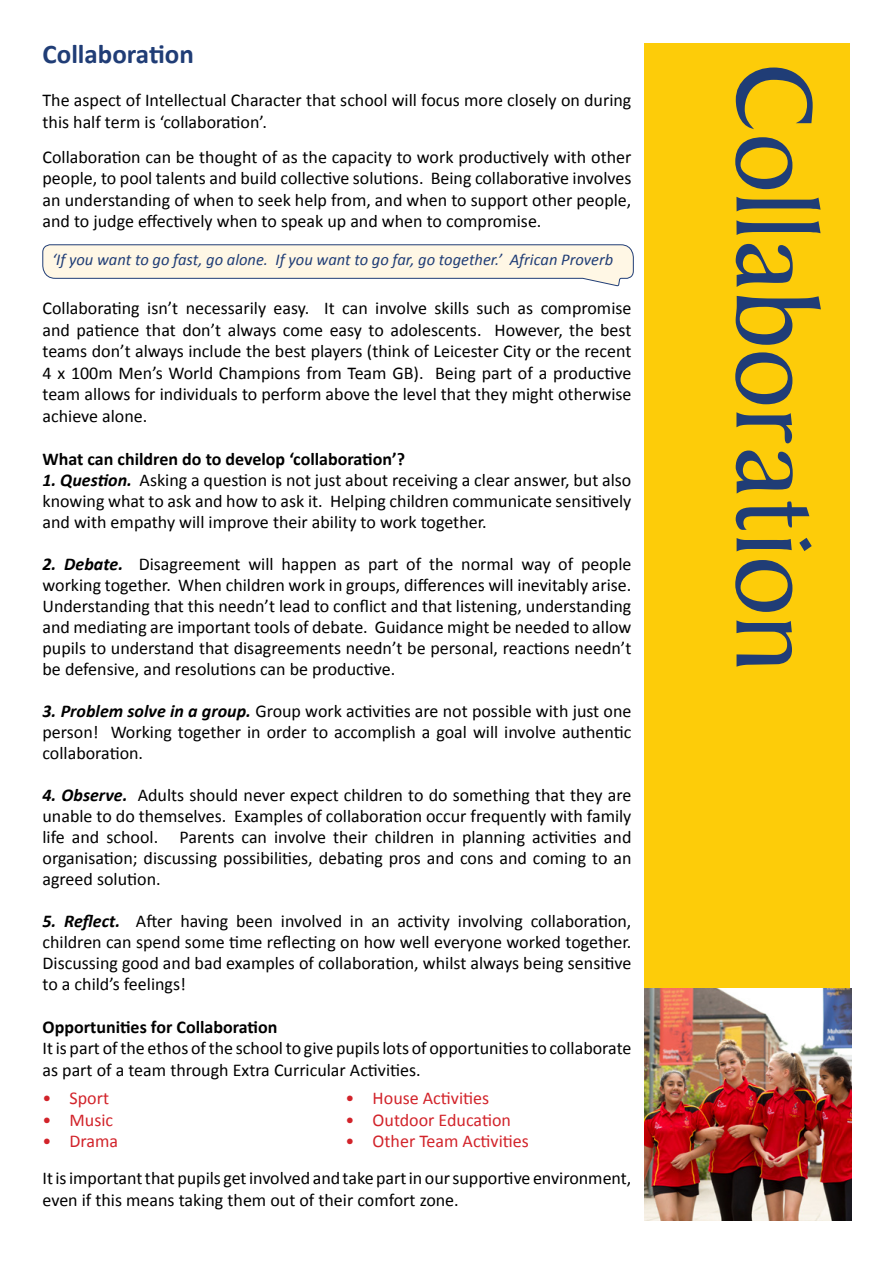
<style>
.page{position:relative;width:893px;height:1263px;background:#fff}
.page>*{position:absolute;margin:0;border:0;box-sizing:border-box;transform-origin:0 0}
.t1{font:108px "Baker Signet";color:#203d76}
.t2{font:700 27px "Calibri";color:#203d76}
.t3{font:18px/21px "Calibri";color:#000;text-align:justify}
.t4{font:700 18px "Calibri";color:#000}
.t5{font:18px "Calibri";color:#d2232a}
.t6{font:italic 16.5px "Calibri";color:#203d76}
.s1{font-weight:700;font-style:italic}
</style>
<div class="page">
<svg style="left:42px;top:244px;width:592px;height:42px"></svg>
<div style="left:644px;top:43px;width:206px;height:1177px;background:#fdcc09"></div>
<img style="left:644px;top:988px;width:207px;height:232px">
<h2 class="t2" style="left:43px;top:37px;width:153px">Collaboration</h2>
<p class="t3" style="left:43px;top:89px;width:590px;line-height:21.6px">The aspect of Intellectual Character that school will focus more closely on during this half term is ‘collaboration’.</p>
<p class="t3" style="left:43px;top:146px;width:590px;line-height:21.6px">Collaboration can be thought of as the capacity to work productively with other people, to pool talents and build collective solutions. Being collaborative involves an understanding of when to seek help from, and when to support other people, and to judge effectively when to speak up and when to compromise.</p>
<p class="t6" style="left:52px;top:249px;width:563px">‘If you want to go fast, go alone. If you want to go far, go together.’ African Proverb</p>
<p class="t3" style="left:43px;top:297px;width:590px;line-height:21.6px">Collaborating isn’t necessarily easy. It can involve skills such as compromise and patience that don’t always come easy to adolescents. However, the best teams don’t always include the best players (think of Leicester City or the recent 4 x 100m Men’s World Champions from Team GB). Being part of a productive team allows for individuals to perform above the level that they might otherwise achieve alone.</p>
<p class="t4" style="left:43px;top:447px;width:364px">What can children do to develop ‘collaboration’?</p>
<p class="t3" style="left:43px;top:469px;width:590px"><span class="s1">1. Question.</span> Asking a question is not just about receiving a clear answer, but also knowing what to ask and how to ask it. Helping children communicate sensitively and with empathy will improve their ability to work together.</p>
<p class="t3" style="left:43px;top:553px;width:590px"><span class="s1">2. Debate.</span> Disagreement will happen as part of the normal way of people working together. When children work in groups, differences will inevitably arise.<br>Understanding that this needn’t lead to conflict and that listening, understanding and mediating are important tools of debate. Guidance might be needed to allow pupils to understand that disagreements needn’t be personal, reactions needn’t be defensive, and resolutions can be productive.</p>
<p class="t3" style="left:43px;top:700px;width:590px"><span class="s1">3. Problem solve in a group.</span> Group work activities are not possible with just one person! Working together in order to accomplish a goal will involve authentic collaboration.</p>
<p class="t3" style="left:43px;top:784px;width:590px"><span class="s1">4. Observe.</span> Adults should never expect children to do something that they are unable to do themselves. Examples of collaboration occur frequently with family life and school. Parents can involve their children in planning activities and organisation; discussing possibilities, debating pros and cons and coming to an agreed solution.</p>
<p class="t3" style="left:43px;top:910px;width:590px"><span class="s1">5. Reflect.</span> After having been involved in an activity involving collaboration, children can spend some time reflecting on how well everyone worked together.<br>Discussing good and bad examples of collaboration, whilst always being sensitive to a child’s feelings!</p>
<p class="t4" style="left:43px;top:1015px;width:236px">Opportunities for Collaboration</p>
<p class="t3" style="left:43px;top:1038px;width:590px;line-height:21.6px">It is part of the ethos of the school to give pupils lots of opportunities to collaborate as part of a team through Extra Curricular Activities.</p>
<p class="t5" style="left:43px;top:1087px;width:68px">• Sport</p>
<p class="t5" style="left:43px;top:1108px;width:72px">• Music</p>
<p class="t5" style="left:43px;top:1130px;width:77px">• Drama</p>
<p class="t5" style="left:346px;top:1087px;width:145px">• House Activities</p>
<p class="t5" style="left:346px;top:1108px;width:167px">• Outdoor Education</p>
<p class="t5" style="left:346px;top:1130px;width:185px">• Other Team Activities</p>
<p class="t3" style="left:43px;top:1167px;width:590px;line-height:21.6px">It is important that pupils get involved and take part in our supportive environment, even if this means taking them out of their comfort zone.</p>
<h1 class="t1" style="left:832px;top:64px;width:609px;rotate:90deg">Collaboration</h1>
</div>
